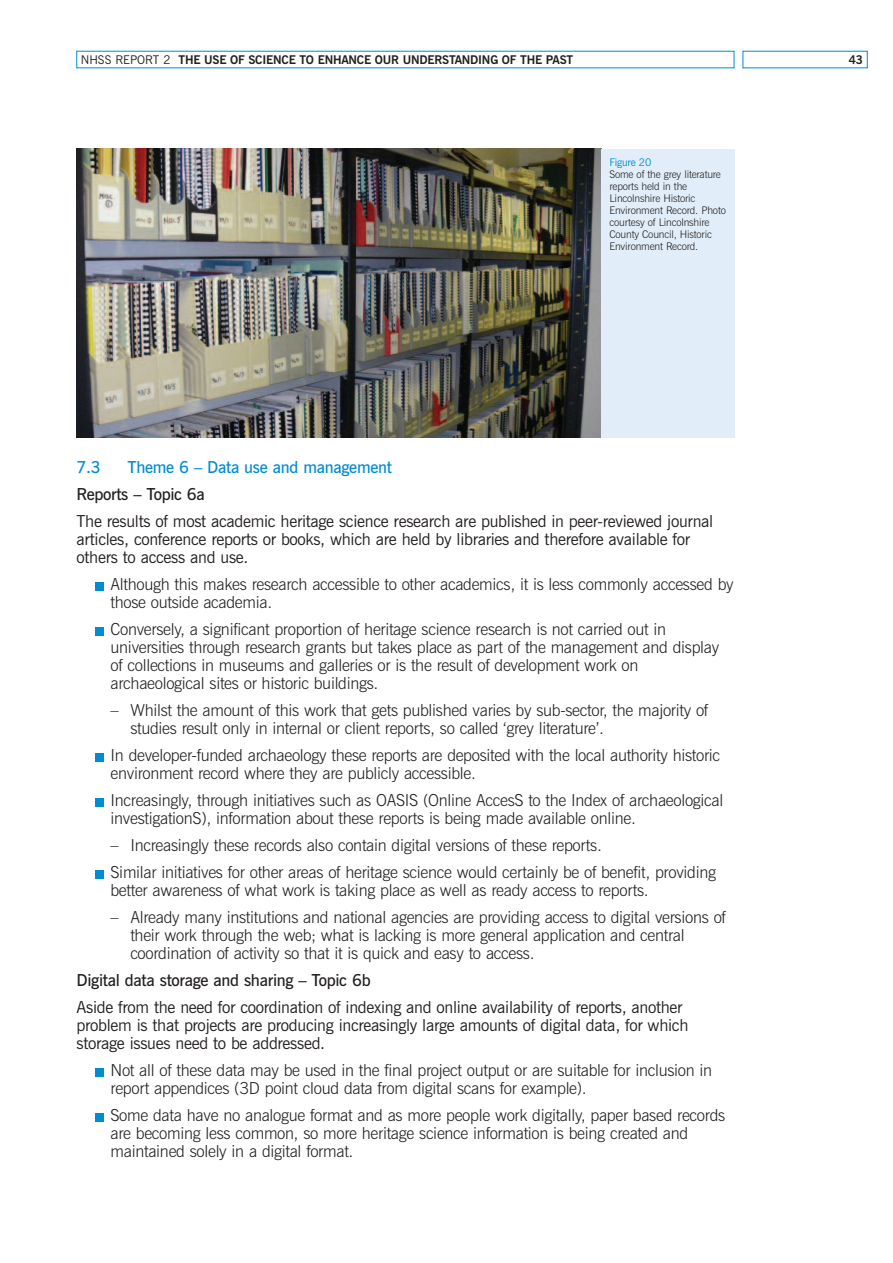
<style>
.page{position:relative;width:893px;height:1263px;background:#fff}
.page>*{position:absolute;margin:0;border:0;box-sizing:border-box;transform-origin:0 0}
.t1{font:300 16.5px/18px "News Gothic BT";letter-spacing:-.02em;color:#231f20}
.t2{font:16.5px/27px "News Gothic BT";letter-spacing:-.02em;color:#231f20}
.t3{font:600 16.5px "News Gothic BT";letter-spacing:-.02em;color:#008cd2}
.t4{font:700 12px "News Gothic BT";letter-spacing:-.02em;color:#231f20}
.t5{font:300 10.5px/12px "News Gothic BT";letter-spacing:-.02em;color:#231f20}
.s1{font-weight:400}
.s2{font-weight:400;color:#008cd2}
.s3{font-weight:600}
</style>
<div class="page">
<div style="left:95px;top:582px;width:9px;height:8px;background:#008cd2"></div>
<div style="left:95px;top:627px;width:9px;height:8px;background:#008cd2"></div>
<div style="left:95px;top:753px;width:9px;height:8px;background:#008cd2"></div>
<div style="left:95px;top:798px;width:9px;height:8px;background:#008cd2"></div>
<div style="left:95px;top:870px;width:9px;height:8px;background:#008cd2"></div>
<div style="left:95px;top:1068px;width:9px;height:8px;background:#008cd2"></div>
<div style="left:95px;top:1113px;width:9px;height:8px;background:#008cd2"></div>
<img style="left:77px;top:149px;width:524px;height:288px">
<div style="left:601px;top:149px;width:133px;height:288px;background:#e1eef9"></div>
<p class="t4" style="left:81px;top:56px;width:494px"><span class="s1">NHSS REPORT 2</span> THE USE OF SCIENCE TO ENHANCE OUR UNDERSTANDING OF THE PAST</p>
<p class="t4" style="left:849px;top:56px;width:16px">43</p>
<p class="t5" style="left:609px;top:157px;width:118px"><span class="s2">Figure 20<br></span>Some of the grey literature reports held in the<br>Lincolnshire Historic<br>Environment Record. Photo courtesy of Lincolnshire<br>County Council, Historic<br>Environment Record.</p>
<h3 class="t3" style="left:77px;top:461px;width:26px">7.3</h3>
<h3 class="t3" style="left:128px;top:461px;width:266px">Theme 6 – Data use and management</h3>
<p class="t2" style="left:77px;top:482px;width:638px"><span class="s3">Reports – Topic 6a<br></span>The results of most academic heritage science research are published in peer-reviewed journal</p>
<p class="t2" style="left:77px;top:532px;width:615px;line-height:18px">articles, conference reports or books, which are held by libraries and therefore available for others to access and use.</p>
<p class="t1" style="left:111px;top:577px;width:625px">Although this makes research accessible to other academics, it is less commonly accessed by those outside academia.</p>
<p class="t1" style="left:111px;top:622px;width:610px">Conversely, a significant proportion of heritage science research is not carried out in universities through research grants but takes place as part of the management and display of collections in museums and galleries or is the result of development work on archaeological sites or historic buildings.</p>
<p class="t1" style="left:130px;top:703px;width:579px;text-indent:-20px">– Whilst the amount of this work that gets published varies by sub-sector, the majority of studies result only in internal or client reports, so called ‘grey literature’.</p>
<p class="t1" style="left:111px;top:748px;width:611px">In developer-funded archaeology these reports are deposited with the local authority historic environment record where they are publicly accessible.</p>
<p class="t1" style="left:111px;top:793px;width:614px">Increasingly, through initiatives such as OASIS (Online AccesS to the Index of archaeological investigationS), information about these reports is being made available online.</p>
<p class="t1" style="left:111px;top:833px;width:607px;line-height:27px">– Increasingly these records also contain digital versions of these reports.<br>Similar initiatives for other areas of heritage science would certainly be of benefit, providing</p>
<p class="t1" style="left:111px;top:883px;width:540px">better awareness of what work is taking place as well as ready access to reports.</p>
<p class="t1" style="left:130px;top:910px;width:597px;text-indent:-20px">– Already many institutions and national agencies are providing access to digital versions of their work through the web; what is lacking is more general application and central coordination of activity so that it is quick and easy to access.</p>
<p class="t2" style="left:77px;top:968px;width:607px"><span class="s3">Digital data storage and sharing – Topic 6b<br></span>Aside from the need for coordination of indexing and online availability of reports, another</p>
<p class="t2" style="left:77px;top:1018px;width:613px;line-height:18px">problem is that projects are producing increasingly large amounts of digital data, for which storage issues need to be addressed.</p>
<p class="t1" style="left:111px;top:1063px;width:603px">Not all of these data may be used in the final project output or are suitable for inclusion in report appendices (3D point cloud data from digital scans for example).</p>
<p class="t1" style="left:111px;top:1108px;width:616px">Some data have no analogue format and as more people work digitally, paper based records are becoming less common, so more heritage science information is being created and maintained solely in a digital format.</p>
</div>
